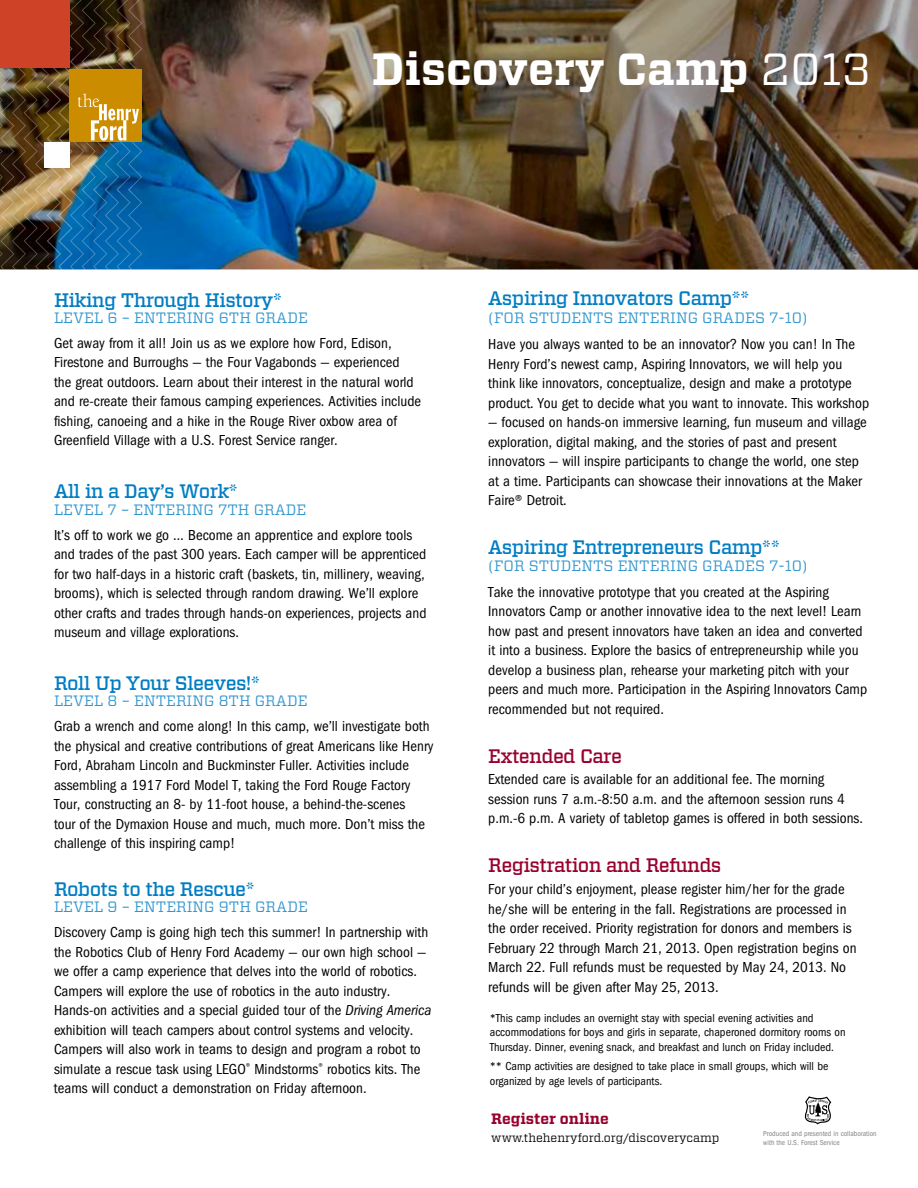
<style>
.page{position:relative;width:918px;height:1188px;background:#fff}
.page>*{position:absolute;margin:0;border:0;box-sizing:border-box;transform-origin:0 0}
.t1{font:700 45px "Vitesse";color:#fff}
.t2{font:500 19.5px "Vitesse";letter-spacing:-.035em;color:#007dc3}
.t3{font:500 19.5px "Vitesse";letter-spacing:-.035em;color:#98002e}
.t4{font:condensed 15px/19.5px "Franklin Gothic";color:#000}
.t5{font:15px "Vitesse";color:#3397cf}
.t6{font:700 15px "Vitesse";color:#98002e}
.t7{font:condensed 12px/14.4px "Franklin Gothic";color:#000}
.t8{font:12px "Vitesse";color:#000}
.t9{font:condensed 7.5px/9px "Franklin Gothic";color:#808285}
.s1{font-weight:400}
.s2{font-style:italic}
</style>
<div class="page">
<img style="left:142px;top:0;width:776px;height:269px">
<svg style="left:804px;top:1096px;width:28px;height:29px"></svg>
<img style="left:0;top:0;width:142px;height:269px">
<h1 class="t1" style="left:372px;top:39px;width:501px">Discovery Camp <span class="s1">2013</span></h1>
<h2 class="t2" style="left:54px;top:287px;width:230px">Hiking Through History*</h2>
<p class="t5" style="left:54px;top:308px;width:92px">LEVEL 6 – ENT</p>
<p class="t5" style="left:166px;top:308px;width:21px">ERING</p>
<p class="t5" style="left:219px;top:308px;width:48px">6TH GRAD</p>
<p class="t5" style="left:298px;top:308px;width:11px">E</p>
<p class="t4" style="left:54px;top:333px;width:369px">Get away from it all! Join us as we explore how Ford, Edison, Firestone and Burroughs — the Four Vagabonds — experienced<br>the great outdoors. Learn about their interest in the natural world and re-create their famous camping experiences. Activities include fishing, canoeing and a hike in the Rouge River oxbow area of Greenfield Village with a U.S. Forest Service ranger.</p>
<h2 class="t2" style="left:54px;top:479px;width:186px">All in a Day’s Work*</h2>
<p class="t5" style="left:54px;top:499px;width:91px">LEVEL 7 – ENT</p>
<p class="t5" style="left:166px;top:499px;width:21px">ERING</p>
<p class="t5" style="left:218px;top:499px;width:47px">7TH GRAD</p>
<p class="t5" style="left:297px;top:499px;width:11px">E</p>
<p class="t4" style="left:54px;top:525px;width:374px">It’s off to work we go … Become an apprentice and explore tools and trades of the past 300 years. Each camper will be apprenticed for two half-days in a historic craft (baskets, tin, millinery, weaving, brooms), which is selected through random drawing. We’ll explore other crafts and trades through hands-on experiences, projects and museum and village explorations.</p>
<h2 class="t2" style="left:54px;top:670px;width:208px">Roll Up Your Sleeves!*</h2>
<p class="t5" style="left:54px;top:691px;width:92px">LEVEL 8 – ENT</p>
<p class="t5" style="left:166px;top:691px;width:21px">ERING</p>
<p class="t5" style="left:219px;top:691px;width:48px">8TH GRAD</p>
<p class="t5" style="left:298px;top:691px;width:11px">E</p>
<p class="t4" style="left:54px;top:717px;width:381px">Grab a wrench and come along! In this camp, we’ll investigate both the physical and creative contributions of great Americans like Henry Ford, Abraham Lincoln and Buckminster Fuller. Activities include assembling a 1917 Ford Model T, taking the Ford Rouge Factory Tour, constructing an 8- by 11-foot house, a behind-the-scenes<br>tour of the Dymaxion House and much, much more. Don’t miss the challenge of this inspiring camp!</p>
<h2 class="t2" style="left:54px;top:876px;width:202px">Robots to the Rescue*</h2>
<p class="t5" style="left:54px;top:897px;width:92px">LEVEL 9 – ENT</p>
<p class="t5" style="left:166px;top:897px;width:21px">ERING</p>
<p class="t5" style="left:219px;top:897px;width:48px">9TH GRAD</p>
<p class="t5" style="left:298px;top:897px;width:11px">E</p>
<p class="t4" style="left:54px;top:923px;width:379px">Discovery Camp is going high tech this summer! In partnership with the Robotics Club of Henry Ford Academy — our own high school — we offer a camp experience that delves into the world of robotics.<br>Campers will explore the use of robotics in the auto industry.<br>Hands-on activities and a special guided tour of the <span class="s2">Driving America </span>exhibition will teach campers about control systems and velocity.<br>Campers will also work in teams to design and program a robot to simulate a rescue task using LEGO<sup>®</sup> Mindstorms<sup>®</sup> robotics kits. The teams will conduct a demonstration on Friday afternoon.</p>
<h2 class="t2" style="left:488px;top:285px;width:263px">Aspiring Innovators Camp**</h2>
<p class="t5" style="left:488px;top:308px;width:182px">(FOR STUDENTS ENTERING</p>
<p class="t5" style="left:702px;top:308px;width:12px">GRAD</p>
<p class="t5" style="left:745px;top:308px;width:64px">ES 7-10)</p>
<p class="t4" style="left:488px;top:335px;width:382px">Have you always wanted to be an innovator? Now you can! In The Henry Ford’s newest camp, Aspiring Innovators, we will help you think like innovators, conceptualize, design and make a prototype product. You get to decide what you want to innovate. This workshop</p>
<p class="t4" style="left:488px;top:413px;width:380px">— focused on hands-on immersive learning, fun museum and village exploration, digital making, and the stories of past and present innovators — will inspire participants to change the world, one step at a time. Participants can showcase their innovations at the Maker Faire® Detroit.</p>
<h2 class="t2" style="left:488px;top:534px;width:293px">Aspiring Entrepreneurs Camp**</h2>
<p class="t5" style="left:488px;top:555px;width:182px">(FOR STUDENTS ENTERING</p>
<p class="t5" style="left:702px;top:555px;width:12px">GRAD</p>
<p class="t5" style="left:745px;top:555px;width:64px">ES 7-10)</p>
<p class="t4" style="left:488px;top:582px;width:380px">Take the innovative prototype that you created at the Aspiring Innovators Camp or another innovative idea to the next level! Learn how past and present innovators have taken an idea and converted it into a business. Explore the basics of entrepreneurship while you develop a business plan, rehearse your marketing pitch with your peers and much more. Participation in the Aspiring Innovators Camp recommended but not required.</p>
<h2 class="t3" style="left:488px;top:743px;width:135px">Extended Care</h2>
<p class="t4" style="left:488px;top:770px;width:376px">Extended care is available for an additional fee. The morning session runs 7 a.m.-8:50 a.m. and the afternoon session runs 4 p.m.-6 p.m. A variety of tabletop games is offered in both sessions.</p>
<h2 class="t3" style="left:488px;top:853px;width:235px">Registration and Refunds</h2>
<p class="t4" style="left:488px;top:880px;width:370px">For your child’s enjoyment, please register him/her for the grade he/she will be entering in the fall. Registrations are processed in the order received. Priority registration for donors and members is February 22 through March 21, 2013. Open registration begins on March 22. Full refunds must be requested by May 24, 2013. No refunds will be given after May 25, 2013.</p>
<p class="t7" style="left:490px;top:1011px;width:357px">*This camp includes an overnight stay with special evening activities and accommodations for boys and girls in separate, chaperoned dormitory rooms on<br>Thursday. Dinner, evening snack, and breakfast and lunch on Friday included.</p>
<p class="t7" style="left:490px;top:1059px;width:340px">** Camp activities are designed to take place in small groups, which will be organized by age levels of participants.</p>
<p class="t6" style="left:491px;top:1109px;width:119px">Register online</p>
<p class="t8" style="left:491px;top:1130px;width:230px">WWW.THEHENRYFORD.ORG/DISCOVERYCAMP</p>
<p class="t9" style="left:763px;top:1129px;width:115px">Produced and presented in collaboration with the U.S. Forest Service</p>
</div>
